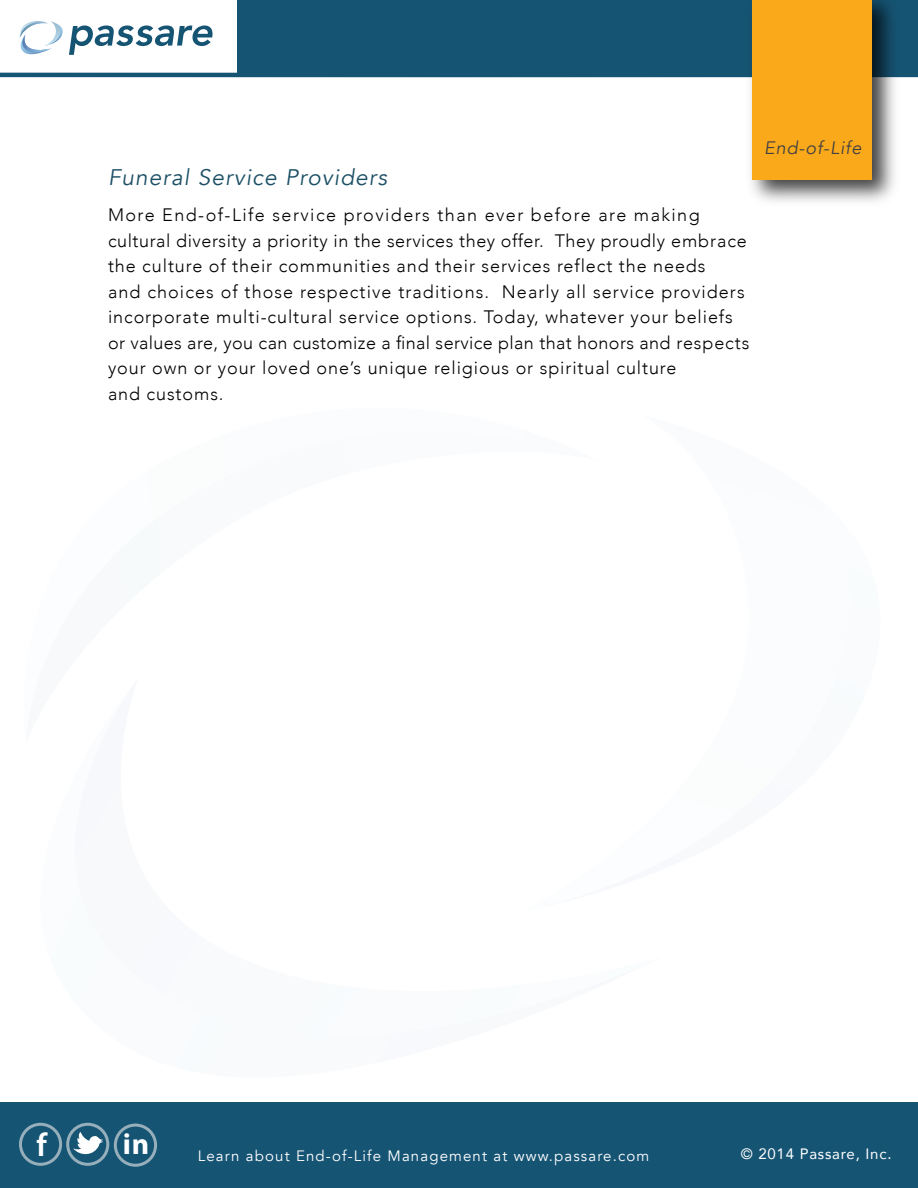
<style>
.page{position:relative;width:918px;height:1188px;background:#fff}
.page>*{position:absolute;margin:0;border:0;box-sizing:border-box;transform-origin:0 0}
.t1{font:600 33px "Myriad Pro";color:#fff}
.t2{font:700 29.7px "Myriad Pro";color:#fff}
.t3{font:italic 22.5px "Avenir";letter-spacing:.05em;color:#1b4f65}
.t4{font:300 18px/25.5px "Avenir";letter-spacing:.05em;color:#000}
.t5{font:italic 18px "Avenir";letter-spacing:.05em;color:#414042}
.t6{font:15px "Avenir";letter-spacing:.075em;color:#fff}
.t7{font:15px "Avenir";letter-spacing:.05em;color:#fff}
</style>
<div class="page">
<div style="left:237px;top:0;width:681px;height:75px;background:#165474"></div>
<svg style="left:19px;top:21px;width:194px;height:34px"></svg>
<svg style="left:0;top:72px;width:918px;height:6px"></svg>
<div style="left:0;top:1102px;width:918px;height:86px;background:#165474"></div>
<div style="left:19px;top:1123px;width:43px;height:43px;border:3px solid #96afba;border-radius:50%"></div>
<svg style="left:68px;top:1124px;width:40px;height:40px"></svg>
<div style="left:66px;top:1123px;width:43px;height:43px;border:3px solid #96afba;border-radius:50%"></div>
<svg style="left:73px;top:1132px;width:30px;height:22px"></svg>
<div style="left:114px;top:1124px;width:43px;height:43px;border:3px solid #96afba;border-radius:50%"></div>
<img style="left:740px;top:0;width:166px;height:202px">
<div style="left:752px;top:0;width:120px;height:180px;background:#faa91b"></div>
<p class="t3" style="left:108px;top:164px;width:281px">Funeral Service Providers</p>
<p class="t4" style="left:108px;top:202px;width:643px">More End-of-Life service providers than ever before are making cultural diversity a priority in the services they offer. They proudly embrace the culture of their communities and their services reflect the needs<br>and choices of those respective traditions. Nearly all service providers incorporate multi-cultural service options. Today, whatever your beliefs or values are, you can customize a final service plan that honors and respects your own or your loved one’s unique religious or spiritual culture<br>and customs.</p>
<p class="t5" style="left:764px;top:138px;width:99px">End-of-Life</p>
<h1 class="t1" style="left:36px;top:1124px;width:12px">f</h1>
<h2 class="t2" style="left:123px;top:1125px;width:28px">in</h2>
<p class="t6" style="left:198px;top:1147px;width:453px">Learn about End-of-Life Management at www.passare.com</p>
<p class="t7" style="left:741px;top:1142px;width:152px">© 2014 Passare, Inc.</p>
</div>
